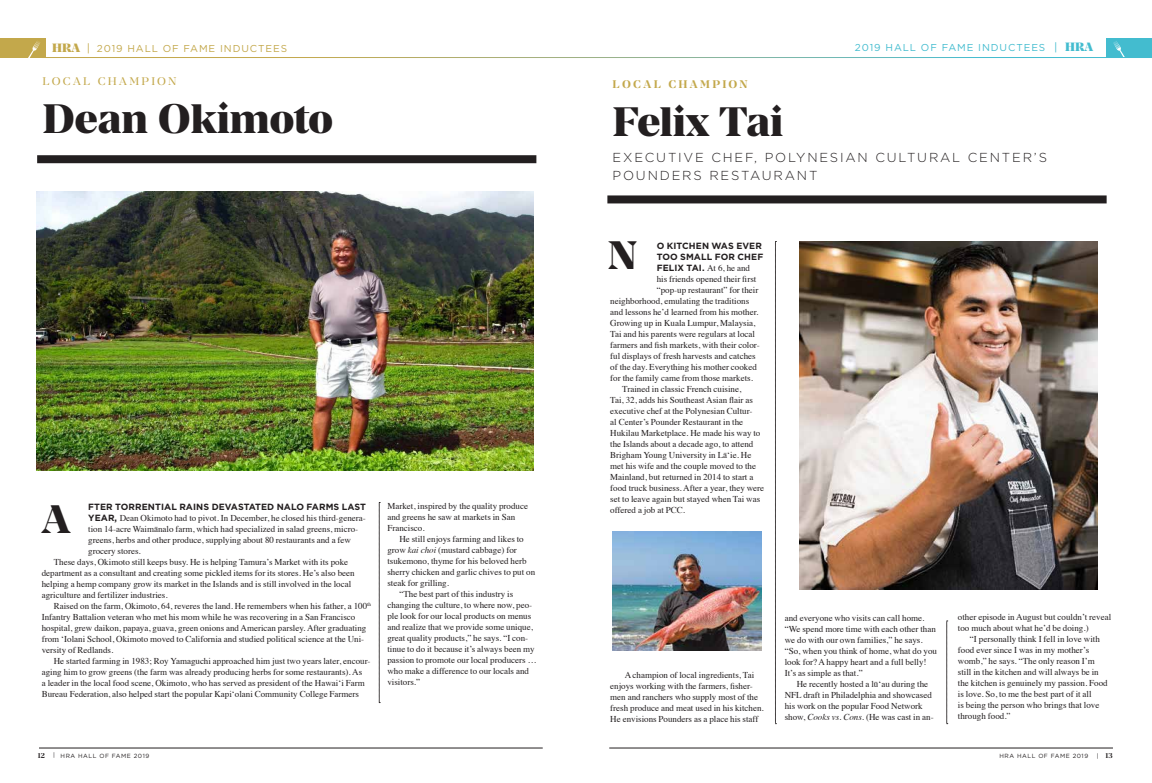
<style>
.page{position:relative;width:1152px;height:783px;background:#fff}
.page>*{position:absolute;margin:0;border:0;box-sizing:border-box;transform-origin:0 0}
.t1{font:800 41px "Manier";color:#231f20}
.t2{font:800 39.6px "Manier";color:#231f20}
.t3{font:300 13px/18px "Gotham";letter-spacing:.14em;color:#231f20}
.t4{font:700 11px "Manier";letter-spacing:.21em;color:#c3a84b}
.t5{font:11px "Manier";letter-spacing:.21em;color:#c3a84b}
.t6{font:10px "Gotham";letter-spacing:.09em;color:#c3a84b}
.t7{font:10px "Gotham";letter-spacing:.09em;color:#43bccf}
.t8{font:9px/11px "Times";color:#231f20}
.t9{font:700 9px/11px "Gotham";letter-spacing:.01em;color:#231f20}
.t10{font:700 7px "Manier";color:#231f20}
.t11{font:6px "Gotham";letter-spacing:.09em;color:#231f20}
.s1{font-family:"Manier";font-weight:900;font-size:12px}
.s2{font-size:11px}
.s3{font-family:"Gotham";font-weight:700}
.s4{font-style:italic}
.s5{font-family:"Times";font-weight:400}
.s6{font-family:"Gotham";font-weight:400;font-size:6px}
</style>
<div class="page">
<div style="left:0;top:38px;width:45px;height:20px;background:#c3a84b"></div>
<div style="left:1107px;top:38px;width:45px;height:20px;background:#43bccf"></div>
<svg style="left:28px;top:41px;width:12px;height:17px"></svg>
<svg style="left:1113px;top:41px;width:12px;height:16px"></svg>
<hr style="left:42px;top:57px;width:1110px;height:1px;background:#fff">
<img style="left:799px;top:241px;width:298px;height:348px">
<img style="left:613px;top:531px;width:148px;height:120px">
<svg style="left:775px;top:241px;width:1px;height:483px"></svg>
<svg style="left:947px;top:621px;width:1px;height:103px"></svg>
<div style="left:607px;top:195px;width:500px;height:8px;background:#231f20"></div>
<hr style="left:609px;top:748px;width:504px;height:1px;background:#231f20">
<img style="left:36px;top:192px;width:498px;height:279px">
<svg style="left:379px;top:502px;width:1px;height:201px"></svg>
<div style="left:37px;top:155px;width:499px;height:8px;background:#231f20"></div>
<hr style="left:39px;top:748px;width:504px;height:1px;background:#231f20">
<p class="t6" style="left:52px;top:42px;width:237px"><span class="s1">HRA</span> <span class="s2">|</span> 2019 HALL OF FAME INDUCTEES</p>
<p class="t7" style="left:855px;top:42px;width:240px">2019 HALL OF FAME INDUCTEES <span class="s2">|</span> <span class="s1">HRA</span></p>
<p class="t5" style="left:42px;top:74px;width:136px">LOCAL CHAMPION</p>
<h1 class="t1" style="left:42px;top:93px;width:292px">Dean Okimoto</h1>
<p class="t4" style="left:613px;top:78px;width:137px">LOCAL CHAMPION</p>
<h1 class="t1" style="left:613px;top:97px;width:172px">Felix Tai</h1>
<h3 class="t3" style="left:613px;top:148px;width:436px">EXECUTIVE CHEF, POLYNESIAN CULTURAL CENTER’S<br>POUNDERS RESTAURANT</h3>
<p class="t9" style="left:88px;top:501px;width:279px">FTER TORRENTIAL RAINS DEVASTATED NALO FARMS LAST</p>
<p class="t8" style="left:88px;top:511px;width:279px"><span class="s3">YEAR,</span> Dean Okimoto had to pivot. In December, he closed his third-genera-</p>
<p class="t8" style="left:88px;top:522px;width:272px">tion 14-acre Waimānalo farm, which had specialized in salad greens, micro-</p>
<p class="t8" style="left:88px;top:533px;width:264px">greens, herbs and other produce, supplying about 80 restaurants and a few</p>
<p class="t8" style="left:88px;top:544px;width:54px">grocery stores.</p>
<p class="t8" style="left:54px;top:555px;width:296px">These days, Okimoto still keeps busy. He is helping Tamura’s Market with its poke</p>
<p class="t8" style="left:42px;top:566px;width:314px">department as a consultant and creating some pickled items for its stores. He’s also been</p>
<p class="t8" style="left:42px;top:577px;width:311px">helping a hemp company grow its market in the Islands and is still involved in the local</p>
<p class="t8" style="left:42px;top:588px;width:127px">agriculture and fertilizer industries.</p>
<p class="t8" style="left:54px;top:599px;width:319px">Raised on the farm, Okimoto, 64, reveres the land. He remembers when his father, a 100<sup>th</sup></p>
<p class="t8" style="left:42px;top:610px;width:315px">Infantry Battalion veteran who met his mom while he was recovering in a San Francisco</p>
<p class="t8" style="left:42px;top:621px;width:326px">hospital, grew daikon, papaya, guava, green onions and American parsley. After graduating</p>
<p class="t8" style="left:42px;top:632px;width:324px">from ‘Iolani School, Okimoto moved to California and studied political science at the Uni-</p>
<p class="t8" style="left:42px;top:643px;width:73px">versity of Redlands.</p>
<p class="t8" style="left:54px;top:654px;width:318px">He started farming in 1983; Roy Yamaguchi approached him just two years later, encour-</p>
<p class="t8" style="left:42px;top:665px;width:322px">aging him to grow greens (the farm was already producing herbs for some restaurants). As</p>
<p class="t8" style="left:42px;top:676px;width:324px">a leader in the local food scene, Okimoto, who has served as president of the Hawai‘i Farm</p>
<p class="t8" style="left:42px;top:687px;width:319px">Bureau Federation, also helped start the popular Kapi‘olani Community College Farmers</p>
<h2 class="t2" style="left:42px;top:495px;width:30px">A</h2>
<p class="t8" style="left:387px;top:500px;width:142px">Market, inspired by the quality produce and greens he saw at markets in San<br>Francisco.</p>
<p class="t8" style="left:399px;top:533px;width:126px">He still enjoys farming and likes to</p>
<p class="t8" style="left:387px;top:544px;width:131px">grow <span class="s4">kai choi</span> (mustard cabbage) for</p>
<p class="t8" style="left:387px;top:555px;width:141px">tsukemono, thyme for his beloved herb</p>
<p class="t8" style="left:387px;top:566px;width:149px">sherry chicken and garlic chives to put on</p>
<p class="t8" style="left:387px;top:577px;width:63px">steak for grilling.</p>
<p class="t8" style="left:399px;top:588px;width:115px">“The best part of this industry is</p>
<p class="t8" style="left:387px;top:599px;width:146px">changing the culture, to where now, peo-</p>
<p class="t8" style="left:387px;top:610px;width:145px">ple look for our local products on menus</p>
<p class="t8" style="left:387px;top:621px;width:147px">and realize that we provide some unique,</p>
<p class="t8" style="left:387px;top:632px;width:142px">great quality products,” he says. “I con-</p>
<p class="t8" style="left:387px;top:643px;width:149px">tinue to do it because it’s always been my</p>
<p class="t8" style="left:387px;top:654px;width:151px">passion to promote our local producers …</p>
<p class="t8" style="left:387px;top:665px;width:143px">who make a difference to our locals and</p>
<p class="t8" style="left:387px;top:676px;width:34px">visitors.”</p>
<h2 class="t2" style="left:608px;top:231px;width:30px">N</h2>
<p class="t9" style="left:657px;top:240px;width:108px">O KITCHEN WAS EVER<br>TOO SMALL FOR CHEF<br>FELIX TAI. <span class="s5">At 6, he and</span></p>
<p class="t8" style="left:657px;top:272px;width:101px">his friends opened their first</p>
<p class="t8" style="left:657px;top:283px;width:103px">“pop-up restaurant” for their</p>
<p class="t8" style="left:610px;top:294px;width:140px">neighborhood, emulating the traditions</p>
<p class="t8" style="left:610px;top:305px;width:150px">and lessons he’d learned from his mother.</p>
<p class="t8" style="left:610px;top:316px;width:147px">Growing up in Kuala Lumpur, Malaysia,</p>
<p class="t8" style="left:610px;top:327px;width:146px">Tai and his parents were regulars at local</p>
<p class="t8" style="left:610px;top:338px;width:151px">farmers and fish markets, with their color-</p>
<p class="t8" style="left:610px;top:349px;width:147px">ful displays of fresh harvests and catches</p>
<p class="t8" style="left:610px;top:360px;width:148px">of the day. Everything his mother cooked</p>
<p class="t8" style="left:610px;top:371px;width:144px">for the family came from those markets.</p>
<p class="t8" style="left:622px;top:382px;width:121px">Trained in classic French cuisine,</p>
<p class="t8" style="left:610px;top:393px;width:144px">Tai, 32, adds his Southeast Asian flair as</p>
<p class="t8" style="left:610px;top:404px;width:144px">executive chef at the Polynesian Cultur-</p>
<p class="t8" style="left:610px;top:415px;width:134px">al Center’s Pounder Restaurant in the</p>
<p class="t8" style="left:610px;top:426px;width:152px">Hukilau Marketplace. He made his way to</p>
<p class="t8" style="left:610px;top:437px;width:145px">the Islands about a decade ago, to attend</p>
<p class="t8" style="left:610px;top:448px;width:143px">Brigham Young University in Lā‘ie. He</p>
<p class="t8" style="left:610px;top:459px;width:147px">met his wife and the couple moved to the</p>
<p class="t8" style="left:610px;top:470px;width:145px">Mainland, but returned in 2014 to start a</p>
<p class="t8" style="left:610px;top:481px;width:155px">food truck business. After a year, they were</p>
<p class="t8" style="left:610px;top:492px;width:151px">set to leave again but stayed when Tai was</p>
<p class="t8" style="left:610px;top:503px;width:76px">offered a job at PCC.</p>
<p class="t8" style="left:610px;top:668px;width:155px;text-indent:14px">A champion of local ingredients, Tai enjoys working with the farmers, fisher&shy;men and ranchers who supply most of the fresh produce and meat used in his kitchen.<br>He envisions Pounders as a place his staff</p>
<p class="t8" style="left:785px;top:611px;width:154px">and everyone who visits can call home. “We spend more time with each other than we do with our own families,” he says. “So, when you think of home, what do you look for? A happy heart and a full belly!<br>It’s as simple as that.”</p>
<p class="t8" style="left:785px;top:677px;width:150px;text-indent:12px">He recently hosted a lū‘au during the NFL draft in Philadelphia and showcased his work on the popular Food Network show, <span class="s4">Cooks vs. Cons</span>. (He was cast in an-</p>
<p class="t8" style="left:958px;top:610px;width:155px">other episode in August but couldn’t reveal too much about what he’d be doing.)</p>
<p class="t8" style="left:958px;top:632px;width:151px;text-indent:12px">“I personally think I fell in love with food ever since I was in my mother’s womb,” he says. “The only reason I’m still in the kitchen and will always be in the kitchen is genuinely my passion. Food is love. So, to me the best part of it all<br>is being the person who brings that love through food.”</p>
<p class="t10" style="left:38px;top:751px;width:9px">12</p>
<p class="t11" style="left:53px;top:752px;width:98px">| HRA HALL OF FAME 2019</p>
<p class="t11" style="left:1000px;top:752px;width:90px">HRA HALL OF FAME 2019</p>
<p class="t10" style="left:1097px;top:751px;width:17px"><span class="s6">|</span> 13</p>
</div>
